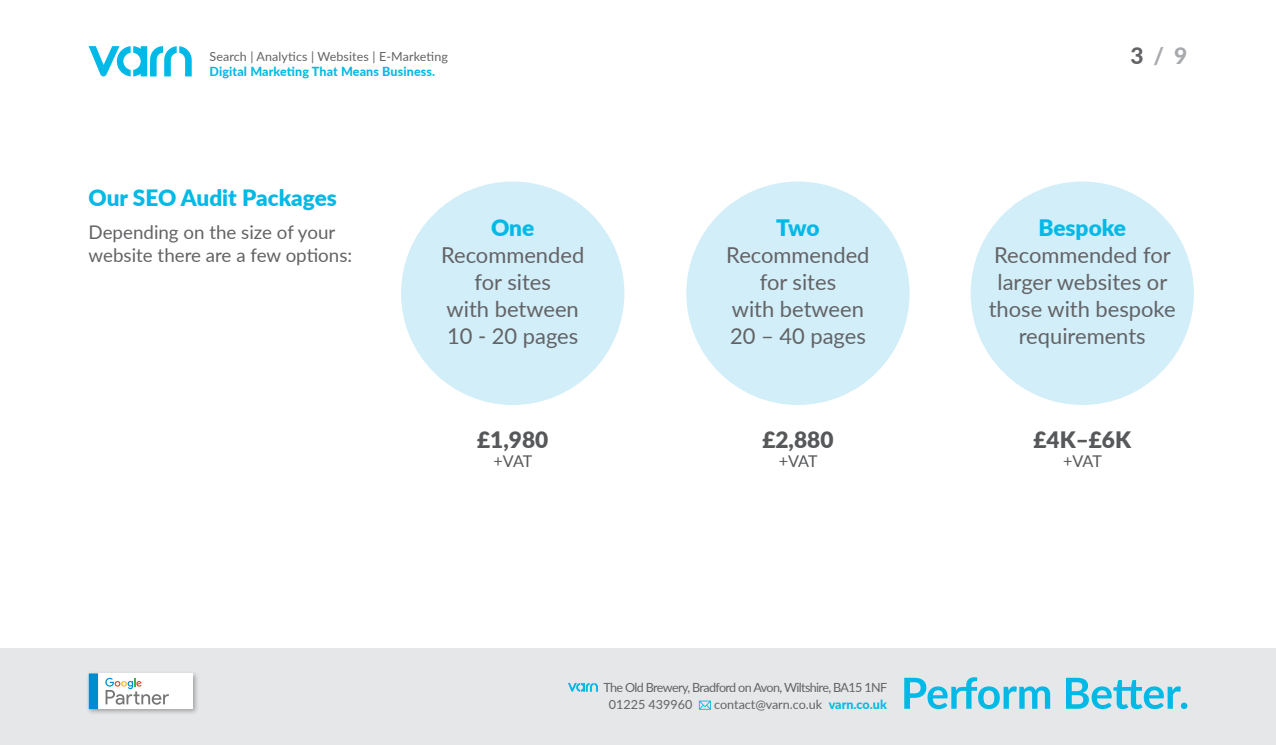
<style>
.page{position:relative;width:1276px;height:745px;background:#fff}
.page>*{position:absolute;margin:0;border:0;box-sizing:border-box;transform-origin:0 0}
.t1{font:900 22.62px "Lato";color:#57585a}
.t2{font:900 22.62px "Lato";letter-spacing:-.005em;color:#00b9e7}
.t3{font:800 22.62px "Lato";color:#a8a9ad}
.t4{font:900 22.5px "Lato";color:#00b9e7}
.t5{font:21.88px/27px "Lato";color:#636366;text-align:center}
.t6{font:18.75px/22.5px "Lato";color:#636366}
.t7{font:16.12px "Lato";letter-spacing:-.06em;color:#57585a}
.t8{font:12.62px/17.2px "Lato";letter-spacing:-.05em;color:#636366}
.t9{font:12.62px "Lato";color:#636366}
.t10{font:12.5px "Lato";letter-spacing:.01em;color:#636366}
.t11{font:800 12.5px "Lato";letter-spacing:.01em;color:#00b9e7}
.s1{font-weight:800;color:#00b9e7}
.s2{color:#636366}
</style>
<div class="page">
<div style="left:0;top:648px;width:1276px;height:96px;background:#e6e7e9"></div>
<svg style="left:568px;top:682px;width:30px;height:9px"></svg>
<svg style="left:699px;top:700px;width:12px;height:9px"></svg>
<svg style="left:1066px;top:677px;width:121px;height:31px"></svg>
<svg style="left:904px;top:677px;width:146px;height:31px"></svg>
<div style="left:86px;top:670px;width:113px;height:45px;background:#231f20;opacity:.35"></div>
<div style="left:89px;top:673px;width:104px;height:35px;background:#fff"></div>
<div style="left:89px;top:673px;width:9px;height:35px;background:#008ccf"></div>
<svg style="left:105px;top:677px;width:64px;height:27px"></svg>
<svg style="left:89px;top:46px;width:103px;height:30px"></svg>
<div style="left:401px;top:181px;width:223px;height:224px;background:#d1eef9;border-radius:50%"></div>
<div style="left:686px;top:181px;width:223px;height:224px;background:#d1eef9;border-radius:50%"></div>
<div style="left:970px;top:181px;width:224px;height:224px;background:#d1eef9;border-radius:50%"></div>
<p class="t10" style="left:209px;top:48px;width:240px">Search | Analytics | Websites | E-Marketing</p>
<p class="t11" style="left:209px;top:63px;width:227px">Digital Marketing That Means Business.</p>
<p class="t4" style="left:89px;top:181px;width:250px">Our SEO Audit Packages</p>
<p class="t6" style="left:89px;top:220px;width:265px">Depending on the size of your website there are a few options:</p>
<p class="t2" style="left:491px;top:210px;width:45px">One</p>
<p class="t5" style="left:441px;top:240px;width:145px">Recommended for sites<br>with between<br>10 - 20 pages</p>
<p class="t1" style="left:477px;top:422px;width:73px">£1,980</p>
<p class="t7" style="left:493px;top:449px;width:40px">+VAT</p>
<p class="t2" style="left:776px;top:210px;width:45px">Two</p>
<p class="t5" style="left:726px;top:240px;width:145px">Recommended for sites<br>with between<br>20 – 40 pages</p>
<p class="t1" style="left:762px;top:422px;width:73px">£2,880</p>
<p class="t7" style="left:779px;top:449px;width:40px">+VAT</p>
<p class="t8" style="left:609px;top:677px;width:280px;text-indent:-5px">The Old Brewery, Bradford on Avon, Wiltshire, BA15 1NF<br>01225 439960</p>
<p class="t9" style="left:714px;top:695px;width:174px">contact@varn.co.uk <span class="s1">varn.co.uk</span></p>
<p class="t3" style="left:1130px;top:39px;width:58px"><span class="s2">3</span> / 9</p>
<p class="t2" style="left:1038px;top:210px;width:89px">Bespoke</p>
<p class="t5" style="left:988px;top:240px;width:188px">Recommended for larger websites or those with bespoke requirements</p>
<p class="t1" style="left:1033px;top:422px;width:99px">£4K–£6K</p>
<p class="t7" style="left:1063px;top:449px;width:40px">+VAT</p>
</div>
